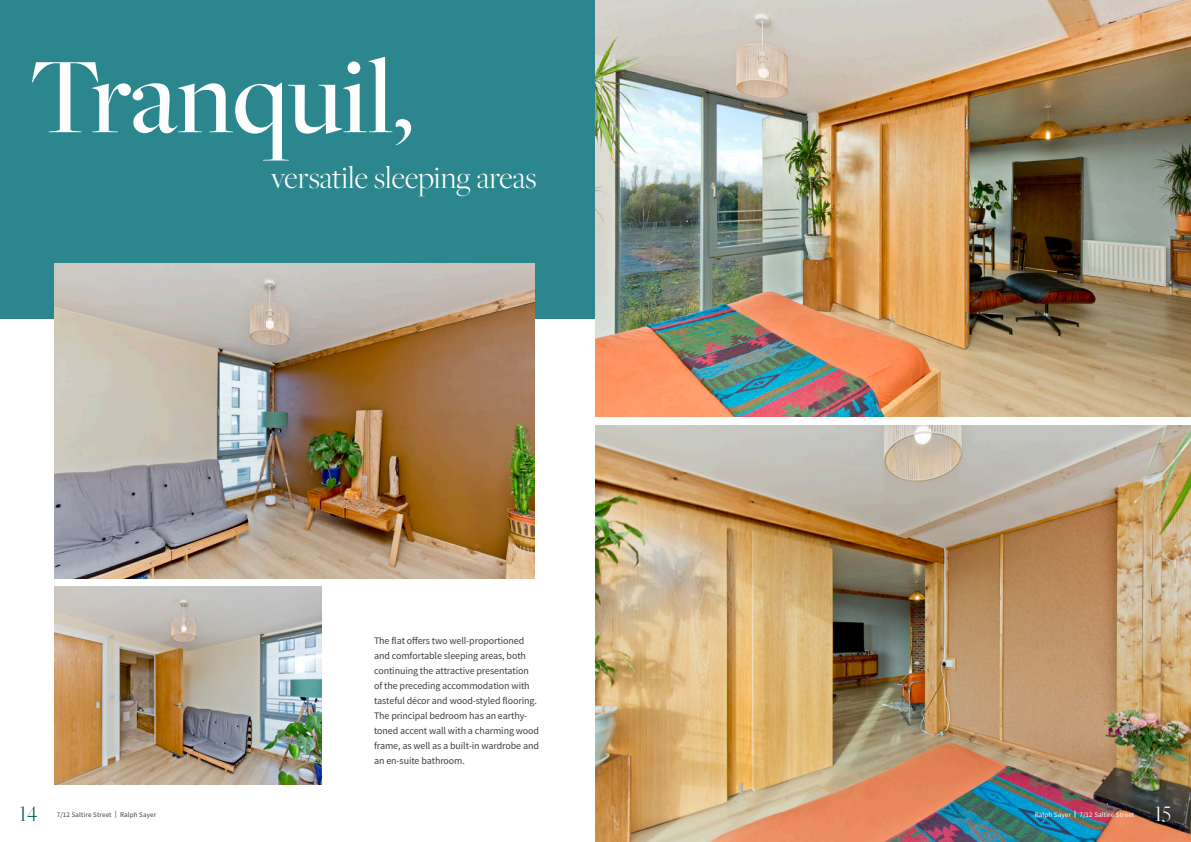
<style>
.page{position:relative;width:1191px;height:842px;background:#fff}
.page>*{position:absolute;margin:0;border:0;box-sizing:border-box;transform-origin:0 0}
.t1{font:500 112px "Freight Big Pro";color:#fff}
.t2{font:300 33px "Freight Big Pro";color:#fff}
.t3{font:300 23px "Freight Big Pro";color:#fff}
.t4{font:300 23px "Freight Big Pro";color:#115d64}
.t5{font:10px/15px "Source Sans Pro";letter-spacing:-.01em;color:#3e3e3f}
.t6{font:7px "Source Sans Pro";letter-spacing:.02em;color:#fff}
.t7{font:7px "Source Sans Pro";letter-spacing:.02em;color:#3e3e3f}
.s1{font-weight:900;color:#479196}
.s2{font-weight:900}
</style>
<div class="page">
<div style="left:0;top:0;width:595px;height:318px;background:#2b878d"></div>
<img style="left:595px;top:0;width:596px;height:417px">
<img style="left:595px;top:425px;width:596px;height:417px">
<img style="left:54px;top:263px;width:481px;height:315px">
<img style="left:54px;top:587px;width:267px;height:197px">
<p class="t1" style="left:28px;top:23px;width:386px">Tranquil,</p>
<p class="t2" style="left:271px;top:156px;width:267px">versatile sleeping areas</p>
<p class="t5" style="left:374px;top:634px;width:166px">The flat offers two well-proportioned and comfortable sleeping areas, both continuing the attractive presentation of the preceding accommodation with tasteful décor and wood-styled flooring.<br>The principal bedroom has an earthy&shy;toned accent wall with a charming wood frame, as well as a built-in wardrobe and an en-suite bathroom.</p>
<h3 class="t4" style="left:19px;top:798px;width:20px">14</h3>
<p class="t7" style="left:57px;top:810px;width:101px">7/12 Saltire Street <span class="s1">|</span> Ralph Sayer</p>
<p class="t6" style="left:1074px;top:810px;width:62px"><span class="s2">|</span> 7/12 Saltire Street</p>
<p class="t6" style="left:1034px;top:810px;width:38px">Ralph Sayer</p>
<h3 class="t3" style="left:1154px;top:798px;width:18px">15</h3>
</div>
